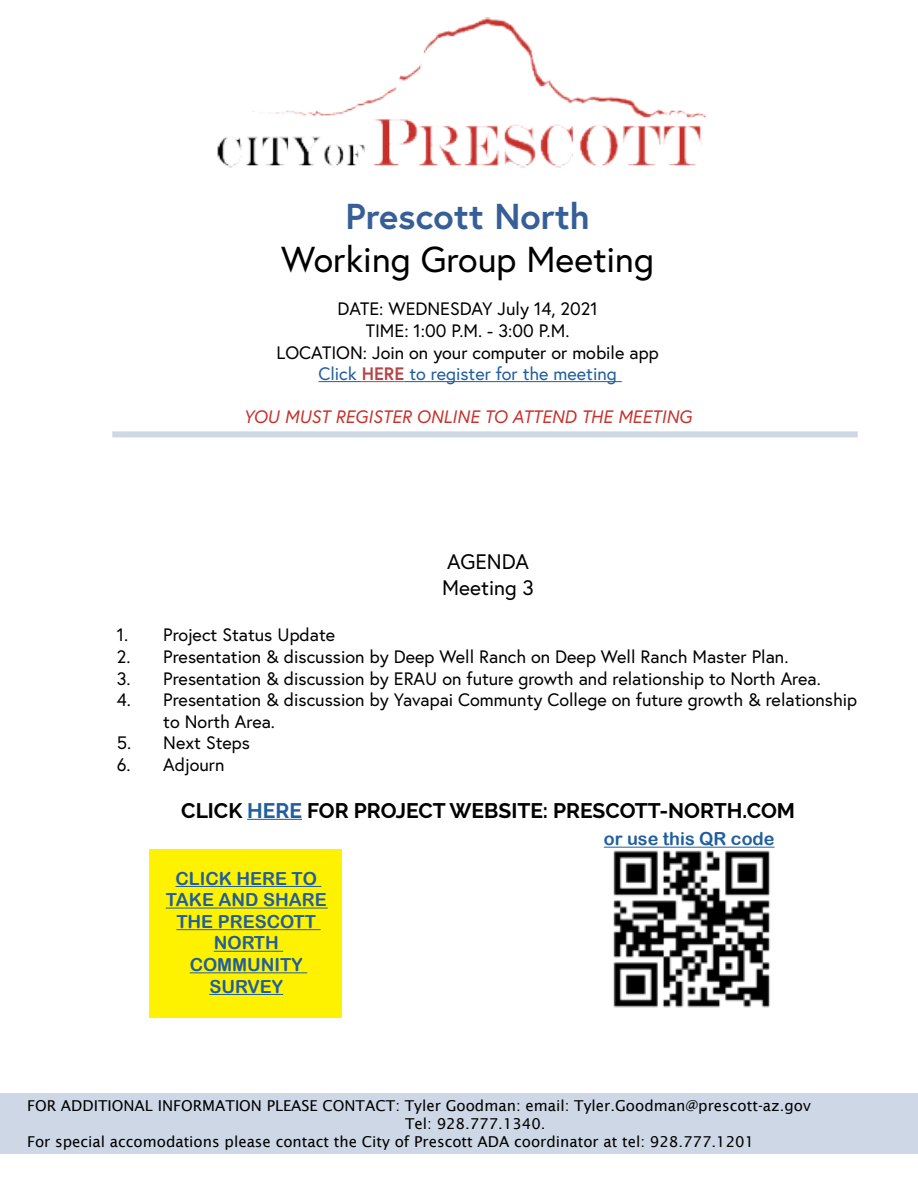
<style>
.page{position:relative;width:918px;height:1188px;background:#fff}
.page>*{position:absolute;margin:0;border:0;box-sizing:border-box;transform-origin:0 0}
.t1{font:36px "Europa";color:#000}
.t2{font:700 36px "Europa";color:#375f97}
.t3{font:700 21px "Raleway";color:#000}
.t4{font:21px/25.2px "Europa";color:#000}
.t5{font:18px/21.6px "Europa";color:#000;text-align:center}
.t6{font:18px/21.6px "Arial Rounded MT Bold";color:#215e9e;text-align:center}
.t7{font:italic 18px "Europa";color:#c7312c}
.t8{font:15px "Lucida Sans";color:#000}
.s1{color:#215e9e}
.s2{font-weight:700;color:#b84448}
</style>
<div class="page">
<div style="left:149px;top:849px;width:192px;height:168px;background:#fff200"></div>
<hr style="left:319px;top:381px;width:43px;height:1px;background:#215e9e">
<hr style="left:362px;top:381px;width:42px;height:1px;background:#b84448">
<hr style="left:404px;top:381px;width:218px;height:1px;background:#215e9e">
<img style="left:217px;top:17px;width:489px;height:151px">
<hr style="left:247px;top:819px;width:55px;height:1px;background:#215e9e">
<div style="left:0;top:1093px;width:918px;height:60px;background:#cdd7e5"></div>
<div style="left:112px;top:431px;width:746px;height:6px;background:#cdd7e5"></div>
<hr style="left:176px;top:886px;width:145px;height:1px;background:#215e9e">
<hr style="left:166px;top:908px;width:162px;height:1px;background:#215e9e">
<hr style="left:176px;top:929px;width:145px;height:1px;background:#215e9e">
<hr style="left:214px;top:951px;width:69px;height:1px;background:#215e9e">
<hr style="left:190px;top:972px;width:117px;height:1px;background:#215e9e">
<hr style="left:209px;top:994px;width:74px;height:1px;background:#215e9e">
<img style="left:603px;top:846px;width:172px;height:162px">
<hr style="left:604px;top:847px;width:170px;height:1px;background:#215e9e">
<h1 class="t2" style="left:345px;top:192px;width:246px">Prescott North</h1>
<h1 class="t1" style="left:281px;top:237px;width:374px">Working Group Meeting</h1>
<p class="t5" style="left:277px;top:298px;width:384px">DATE: WEDNESDAY July 14, 2021<br>TIME: 1:00 P.M. - 3:00 P.M.<br>LOCATION: Join on your computer or mobile app <span class="s1">Click</span> <span class="s2">HERE</span> <span class="s1">to register for the meeting</span></p>
<p class="t7" style="left:243px;top:406px;width:450px">YOU MUST REGISTER ONLINE TO ATTEND THE MEETING</p>
<p class="t4" style="left:442px;top:549px;width:93px">AGENDA<br>Meeting 3</p>
<p class="t5" style="left:117px;top:624px;width:220px">1. Project Status Update</p>
<p class="t5" style="left:117px;top:646px;width:673px">2. Presentation &amp; discussion by Deep Well Ranch on Deep Well Ranch Master Plan.</p>
<p class="t5" style="left:117px;top:667px;width:705px">3. Presentation &amp; discussion by ERAU on future growth and relationship to North Area.</p>
<p class="t5" style="left:163px;top:689px;width:695px;text-align:left;text-indent:-46px">4. Presentation &amp; discussion by Yavapai Communty College on future growth &amp; relationship to North Area.</p>
<p class="t5" style="left:117px;top:732px;width:135px">5. Next Steps</p>
<p class="t5" style="left:117px;top:754px;width:109px">6. Adjourn</p>
<p class="t3" style="left:181px;top:798px;width:615px">CLICK <span class="s1">HERE</span> FOR PROJECT WEBSITE: PRESCOTT-NORTH.COM</p>
<p class="t6" style="left:166px;top:867px;width:162px">CLICK HERE TO<br>TAKE AND SHARE<br>THE PRESCOTT<br>NORTH<br>COMMUNITY<br>SURVEY</p>
<p class="t6" style="left:604px;top:828px;width:172px">or use this QR code</p>
<p class="t8" style="left:27px;top:1097px;width:785px">FOR ADDITIONAL INFORMATION PLEASE CONTACT: Tyler Goodman: email: Tyler.Goodman@prescott-az.gov</p>
<p class="t8" style="left:405px;top:1115px;width:142px">Tel: 928.777.1340.</p>
<p class="t8" style="left:27px;top:1133px;width:729px">For special accomodations please contact the City of Prescott ADA coordinator at tel: 928.777.1201</p>
</div>
